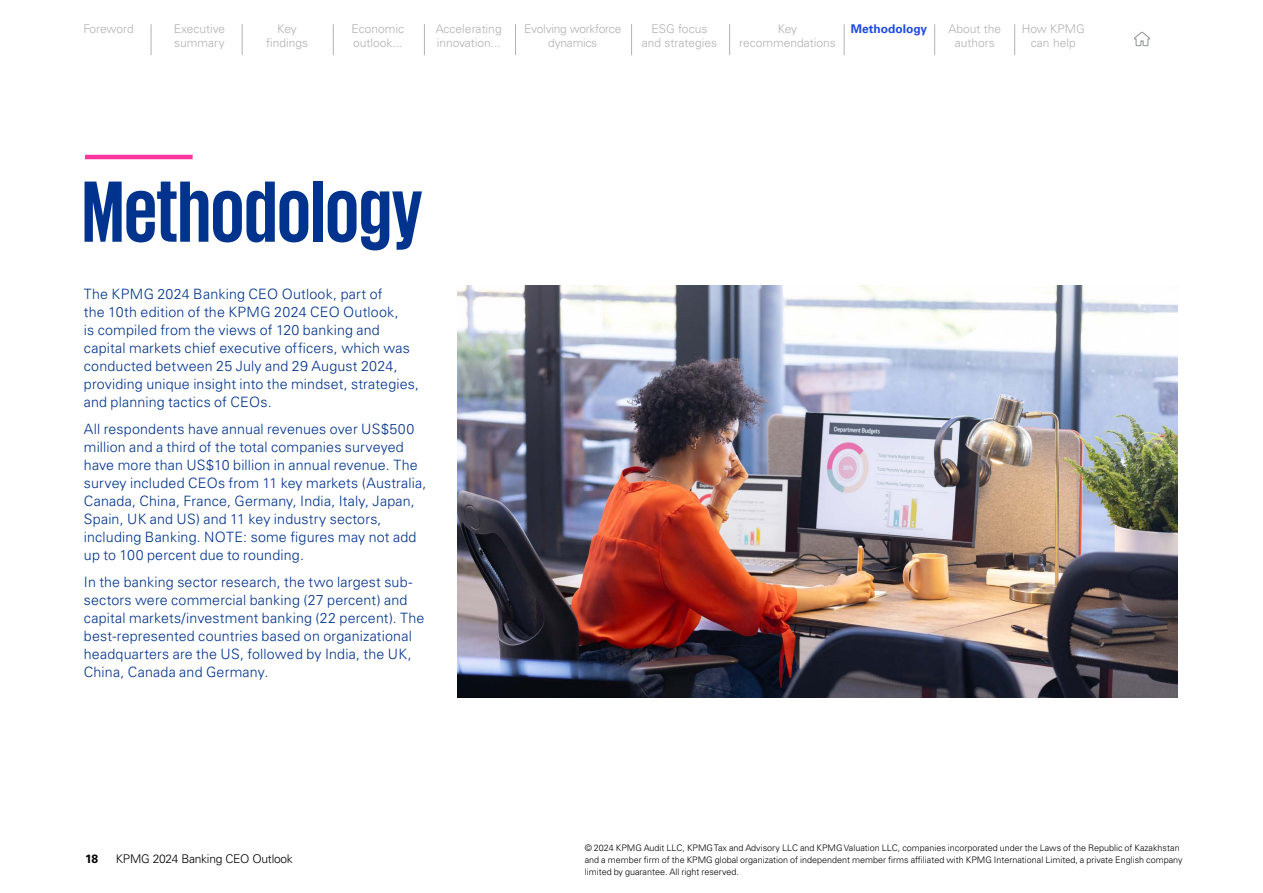
<style>
.page{position:relative;width:1263px;height:893px;background:#fff}
.page>*{position:absolute;margin:0;border:0;box-sizing:border-box;transform-origin:0 0}
.t1{font:700 88.8px "KPMG";color:#00338d}
.t2{font:300 14.25px/18px "Univers LT Std";letter-spacing:.01em;color:#00338d}
.t3{font:300 12px/14.4px "Univers LT Std";color:#b2b2b2;text-align:center}
.t4{font:300 12px/14.4px "Univers LT Std";letter-spacing:-.02em;color:#b2b2b2;text-align:center}
.t5{font:300 12px "Univers LT Std";letter-spacing:-.02em;color:#000}
.t6{font:700 12px "Univers LT Std";color:#1f4ae3}
.t7{font:700 12px "Univers LT Std";color:#000}
.t8{font:300 9px/12px "Univers LT Std";color:#000}
</style>
<div class="page">
<hr style="left:85px;top:155px;width:108px;height:4px;background:#fd349c">
<img style="left:458px;top:286px;width:720px;height:411px">
<svg style="left:1134px;top:31px;width:16px;height:16px"></svg>
<hr style="left:151px;top:24px;width:1px;height:31px;background:#b2b2b2">
<hr style="left:242px;top:24px;width:1px;height:31px;background:#b2b2b2">
<hr style="left:333px;top:24px;width:1px;height:31px;background:#b2b2b2">
<hr style="left:424px;top:24px;width:1px;height:31px;background:#b2b2b2">
<hr style="left:515px;top:24px;width:1px;height:31px;background:#b2b2b2">
<hr style="left:631px;top:24px;width:1px;height:31px;background:#b2b2b2">
<hr style="left:729px;top:24px;width:1px;height:31px;background:#b2b2b2">
<hr style="left:844px;top:24px;width:1px;height:31px;background:#b2b2b2">
<hr style="left:934px;top:24px;width:1px;height:31px;background:#b2b2b2">
<hr style="left:1014px;top:24px;width:1px;height:31px;background:#b2b2b2">
<p class="t3" style="left:83px;top:21px;width:52px">Foreword</p>
<p class="t3" style="left:174px;top:21px;width:53px;text-align:left">Executive summary</p>
<p class="t3" style="left:266px;top:21px;width:44px">Key findings</p>
<p class="t3" style="left:351px;top:21px;width:54px;text-align:left">Economic outlook...</p>
<p class="t3" style="left:436px;top:21px;width:67px;text-align:left">Accelerating innovation...</p>
<p class="t4" style="left:524px;top:21px;width:99px">Evolving workforce dynamics</p>
<p class="t3" style="left:642px;top:21px;width:77px">ESG focus and strategies</p>
<p class="t3" style="left:739px;top:21px;width:98px">Key recommendations</p>
<p class="t3" style="left:948px;top:21px;width:54px">About the authors</p>
<p class="t3" style="left:1022px;top:21px;width:65px">How KPMG can help</p>
<p class="t6" style="left:851px;top:22px;width:78px">Methodology</p>
<h1 class="t1" style="left:82px;top:167px;width:342px">Methodology</h1>
<p class="t2" style="left:84px;top:284px;width:337px">The KPMG 2024 Banking CEO Outlook, part of<br>the 10th edition of the KPMG 2024 CEO Outlook,<br>is compiled from the views of 120 banking and capital markets chief executive officers, which was conducted between 25 July and 29 August 2024, providing unique insight into the mindset, strategies, and planning tactics of CEOs.</p>
<p class="t2" style="left:84px;top:419px;width:344px">All respondents have annual revenues over US$500 million and a third of the total companies surveyed have more than US$10 billion in annual revenue. The survey included CEOs from 11 key markets (Australia, Canada, China, France, Germany, India, Italy, Japan, Spain, UK and US) and 11 key industry sectors, including Banking. NOTE: some figures may not add up to 100 percent due to rounding.</p>
<p class="t2" style="left:84px;top:572px;width:342px">In the banking sector research, the two largest sub&shy;sectors were commercial banking (27 percent) and capital markets/investment banking (22 percent). The best-represented countries based on organizational headquarters are the US, followed by India, the UK, China, Canada and Germany.</p>
<p class="t7" style="left:85px;top:852px;width:15px">18</p>
<p class="t5" style="left:116px;top:852px;width:179px">KPMG 2024 Banking CEO Outlook</p>
<p class="t8" style="left:585px;top:841px;width:599px">© 2024 KPMG Audit LLC, KPMG Tax and Advisory LLC and KPMG Valuation LLC, companies incorporated under the Laws of the Republic of Kazakhstan and a member firm of the KPMG global organization of independent member firms affiliated with KPMG International Limited, a private English company limited by guarantee. All right reserved.</p>
</div>
